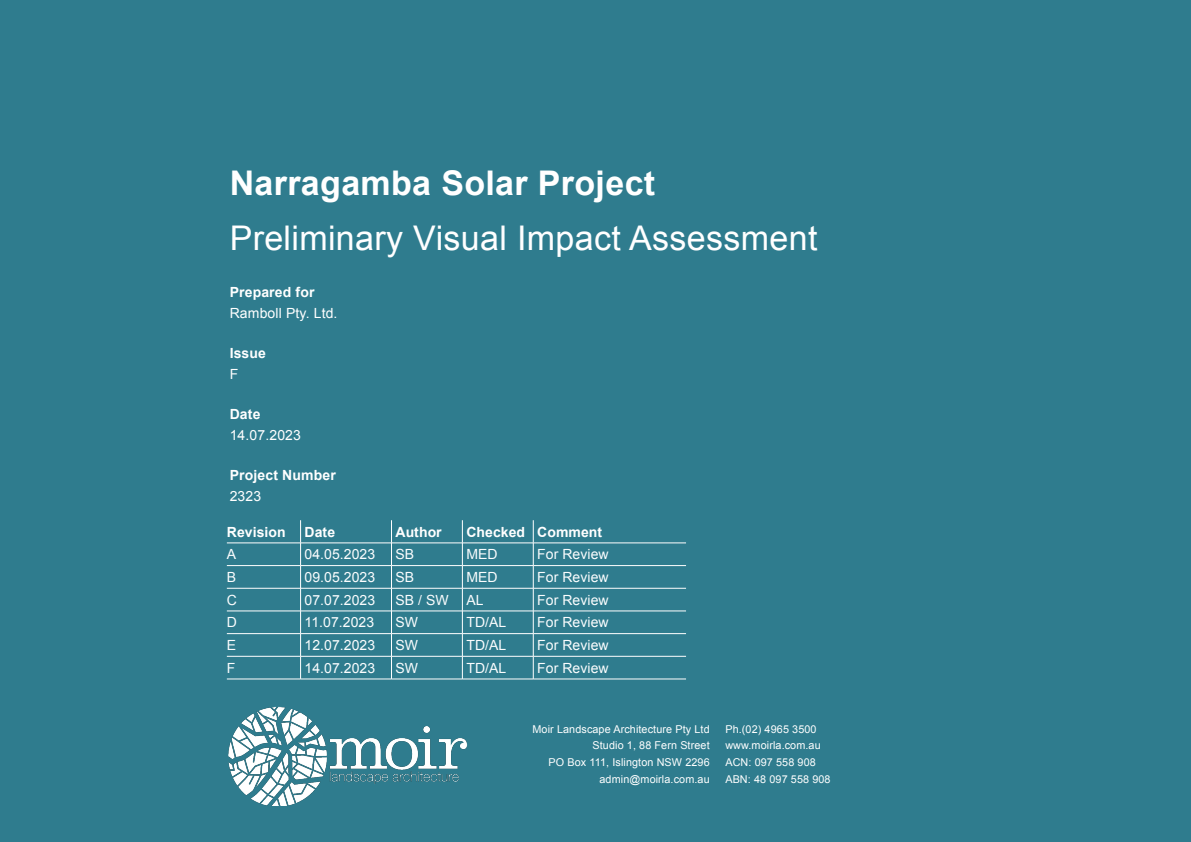
<style>
.page{position:relative;width:1191px;height:842px;background:#2f7c8e}
.page>*{position:absolute;margin:0;border:0;box-sizing:border-box;transform-origin:0 0}
.Heading_WHITE{font:34px "Arial";letter-spacing:.01em;color:#fff}
.Heading_WHITE-2{font:700 34px "Arial";letter-spacing:.01em;color:#fff}
.Body_Copy_GREY{font:14px "Arial";letter-spacing:.005em;color:#fbfdfe}
.Intro_Text_WHITE{font:700 14px "Arial";letter-spacing:.01em;color:#fff}
.Body_Copy_GREY-2{font:700 14px "Arial";letter-spacing:.005em;color:#fff}
.Intro_Text_WHITE-2{font:14px "Arial";letter-spacing:.01em;color:#fff}
.Address{font:10.8px "Arial";letter-spacing:.01em;color:#fff}
</style>
<div class="page">
<img style="left:228px;top:706px;width:240px;height:100px">
<hr style="left:227px;top:543px;width:73px;height:1px;background:#fff">
<hr style="left:300px;top:543px;width:91px;height:1px;background:#fff">
<hr style="left:391px;top:543px;width:71px;height:1px;background:#fff">
<hr style="left:462px;top:543px;width:71px;height:1px;background:#fff">
<hr style="left:533px;top:543px;width:153px;height:1px;background:#fff">
<hr style="left:227px;top:565px;width:73px;height:1px;background:#fff">
<hr style="left:300px;top:565px;width:91px;height:1px;background:#fff">
<hr style="left:391px;top:565px;width:71px;height:1px;background:#fff">
<hr style="left:462px;top:565px;width:71px;height:1px;background:#fff">
<hr style="left:533px;top:565px;width:153px;height:1px;background:#fff">
<hr style="left:300px;top:588px;width:91px;height:1px;background:#fff">
<hr style="left:391px;top:588px;width:71px;height:1px;background:#fff">
<hr style="left:462px;top:588px;width:71px;height:1px;background:#fff">
<hr style="left:533px;top:588px;width:153px;height:1px;background:#fff">
<hr style="left:300px;top:611px;width:91px;height:1px;background:#fff">
<hr style="left:391px;top:611px;width:71px;height:1px;background:#fff">
<hr style="left:462px;top:611px;width:71px;height:1px;background:#fff">
<hr style="left:533px;top:611px;width:153px;height:1px;background:#fff">
<hr style="left:300px;top:633px;width:91px;height:1px;background:#fff">
<hr style="left:391px;top:633px;width:71px;height:1px;background:#fff">
<hr style="left:462px;top:633px;width:71px;height:1px;background:#fff">
<hr style="left:533px;top:633px;width:153px;height:1px;background:#fff">
<hr style="left:300px;top:656px;width:91px;height:1px;background:#fff">
<hr style="left:391px;top:656px;width:71px;height:1px;background:#fff">
<svg style="left:391px;top:520px;width:1px;height:159px"></svg>
<hr style="left:462px;top:656px;width:71px;height:1px;background:#fff">
<svg style="left:462px;top:520px;width:1px;height:159px"></svg>
<hr style="left:533px;top:656px;width:153px;height:1px;background:#fff">
<svg style="left:533px;top:520px;width:1px;height:159px"></svg>
<hr style="left:300px;top:679px;width:91px;height:1px;background:#fff">
<hr style="left:391px;top:679px;width:71px;height:1px;background:#fff">
<hr style="left:462px;top:679px;width:71px;height:1px;background:#fff">
<hr style="left:533px;top:679px;width:153px;height:1px;background:#fff">
<hr style="left:227px;top:588px;width:74px;height:1px;background:#fff">
<hr style="left:227px;top:611px;width:73px;height:1px;background:#fff">
<hr style="left:227px;top:633px;width:73px;height:1px;background:#fff">
<hr style="left:227px;top:656px;width:73px;height:1px;background:#fff">
<hr style="left:227px;top:679px;width:73px;height:1px;background:#fff">
<svg style="left:300px;top:520px;width:1px;height:159px"></svg>
<p class="Heading_WHITE-2" style="left:230px;top:160px;width:427px">Narragamba Solar Project</p>
<p class="Heading_WHITE" style="left:230px;top:216px;width:589px">Preliminary Visual Impact Assessment</p>
<p class="Intro_Text_WHITE" style="left:230px;top:282px;width:86px">Prepared for</p>
<p class="Intro_Text_WHITE-2" style="left:230px;top:303px;width:109px">Ramboll Pty. Ltd.</p>
<p class="Intro_Text_WHITE" style="left:230px;top:343px;width:38px">Issue</p>
<p class="Intro_Text_WHITE-2" style="left:230px;top:364px;width:10px">F</p>
<p class="Intro_Text_WHITE" style="left:230px;top:404px;width:32px">Date</p>
<p class="Intro_Text_WHITE-2" style="left:230px;top:425px;width:73px">14.07.2023</p>
<p class="Intro_Text_WHITE" style="left:230px;top:465px;width:108px">Project Number</p>
<p class="Intro_Text_WHITE-2" style="left:230px;top:486px;width:33px">2323</p>
<p class="Body_Copy_GREY-2" style="left:227px;top:522px;width:60px">Revision</p>
<p class="Body_Copy_GREY-2" style="left:304px;top:522px;width:32px">Date</p>
<p class="Body_Copy_GREY-2" style="left:395px;top:522px;width:48px">Author</p>
<p class="Body_Copy_GREY-2" style="left:466px;top:522px;width:60px">Checked</p>
<p class="Body_Copy_GREY-2" style="left:537px;top:522px;width:66px">Comment</p>
<p class="Body_Copy_GREY" style="left:227px;top:545px;width:11px">A</p>
<p class="Body_Copy_GREY" style="left:304px;top:545px;width:72px">04.05.2023</p>
<p class="Body_Copy_GREY" style="left:395px;top:545px;width:20px">SB</p>
<p class="Body_Copy_GREY" style="left:466px;top:545px;width:33px">MED</p>
<p class="Body_Copy_GREY" style="left:537px;top:545px;width:73px">For Review</p>
<p class="Body_Copy_GREY" style="left:227px;top:568px;width:11px">B</p>
<p class="Body_Copy_GREY" style="left:304px;top:568px;width:72px">09.05.2023</p>
<p class="Body_Copy_GREY" style="left:395px;top:568px;width:20px">SB</p>
<p class="Body_Copy_GREY" style="left:466px;top:568px;width:33px">MED</p>
<p class="Body_Copy_GREY" style="left:537px;top:568px;width:73px">For Review</p>
<p class="Body_Copy_GREY" style="left:227px;top:591px;width:12px">C</p>
<p class="Body_Copy_GREY" style="left:304px;top:591px;width:72px">07.07.2023</p>
<p class="Body_Copy_GREY" style="left:395px;top:591px;width:55px">SB / SW</p>
<p class="Body_Copy_GREY" style="left:466px;top:591px;width:19px">AL</p>
<p class="Body_Copy_GREY" style="left:537px;top:591px;width:73px">For Review</p>
<p class="Body_Copy_GREY" style="left:227px;top:613px;width:12px">D</p>
<p class="Body_Copy_GREY" style="left:304px;top:613px;width:71px">11.07.2023</p>
<p class="Body_Copy_GREY" style="left:395px;top:613px;width:24px">SW</p>
<p class="Body_Copy_GREY" style="left:466px;top:613px;width:41px">TD/AL</p>
<p class="Body_Copy_GREY" style="left:537px;top:613px;width:73px">For Review</p>
<p class="Body_Copy_GREY" style="left:227px;top:636px;width:11px">E</p>
<p class="Body_Copy_GREY" style="left:304px;top:636px;width:72px">12.07.2023</p>
<p class="Body_Copy_GREY" style="left:395px;top:636px;width:24px">SW</p>
<p class="Body_Copy_GREY" style="left:466px;top:636px;width:41px">TD/AL</p>
<p class="Body_Copy_GREY" style="left:537px;top:636px;width:73px">For Review</p>
<p class="Body_Copy_GREY" style="left:227px;top:659px;width:10px">F</p>
<p class="Body_Copy_GREY" style="left:304px;top:659px;width:72px">14.07.2023</p>
<p class="Body_Copy_GREY" style="left:395px;top:659px;width:24px">SW</p>
<p class="Body_Copy_GREY" style="left:466px;top:659px;width:41px">TD/AL</p>
<p class="Body_Copy_GREY" style="left:537px;top:659px;width:73px">For Review</p>
<p class="Address" style="left:532px;top:722px;width:179px">Moir Landscape Architecture Pty Ltd</p>
<p class="Address" style="left:592px;top:738px;width:119px">Studio 1, 88 Fern Street</p>
<p class="Address" style="left:548px;top:755px;width:163px">PO Box 111, Islington NSW 2296</p>
<p class="Address" style="left:599px;top:772px;width:112px">admin@moirla.com.au</p>
<p class="Address" style="left:725px;top:722px;width:93px">Ph.(02) 4965 3500</p>
<p class="Address" style="left:725px;top:738px;width:97px">www.moirla.com.au</p>
<p class="Address" style="left:725px;top:755px;width:92px">ACN: 097 558 908</p>
<p class="Address" style="left:725px;top:772px;width:107px">ABN: 48 097 558 908</p>
</div>
